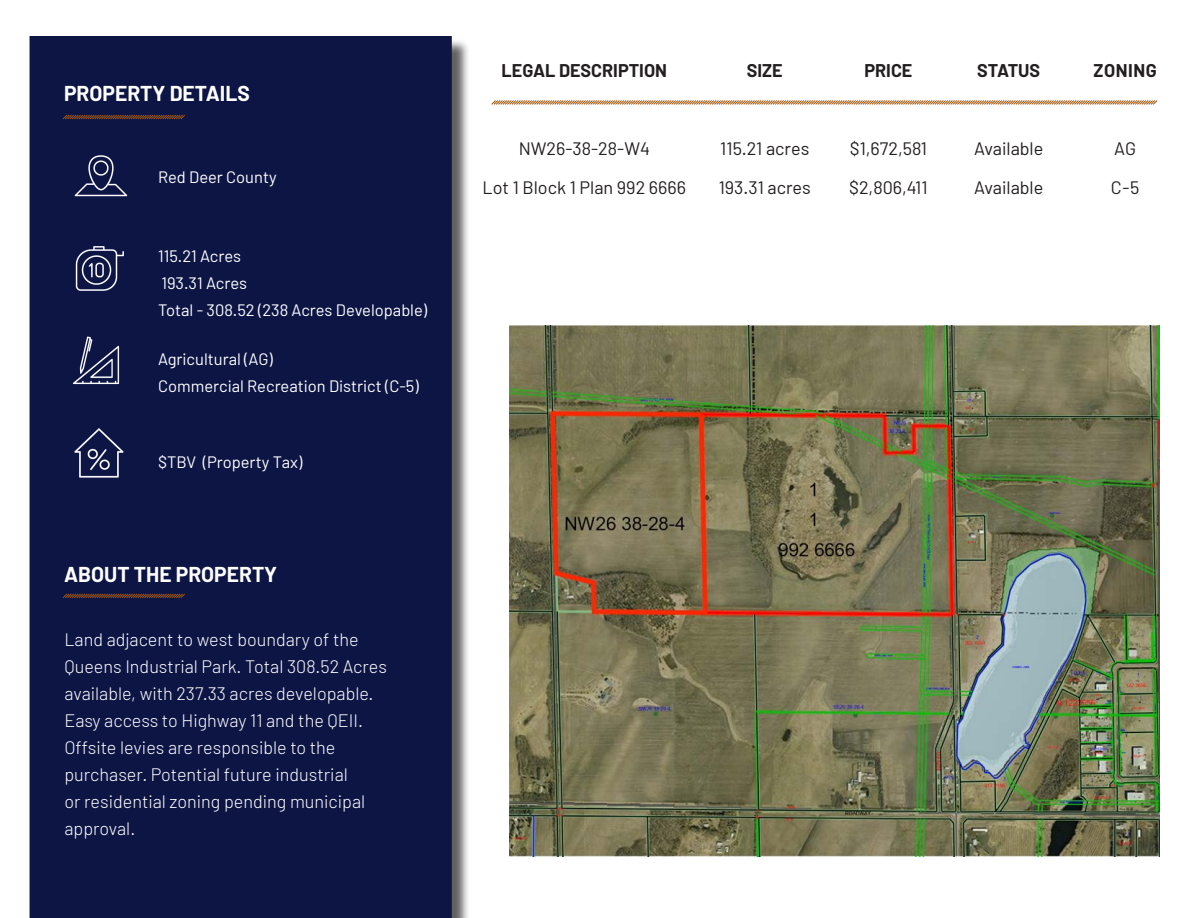
<style>
.page{position:relative;width:1188px;height:918px;background:#fff}
.page>*{position:absolute;margin:0;border:0;box-sizing:border-box;transform-origin:0 0}
.t1{font:700 21px "Barlow";color:#fff}
.t2{font:300 18px/27px "Barlow";color:#fff}
.t3{font:18px "Barlow";color:#231f20}
.t4{font:700 18px "Barlow";color:#231f20}
.t5{font:16.5px "Barlow";color:#fff}
</style>
<div class="page">
<div style="left:32px;top:39px;width:438px;height:879px;background:#231f20;opacity:.75"></div>
<div style="left:30px;top:36px;width:422px;height:882px;background:#0d1545;border:2px solid #00093c"></div>
<img style="left:75px;top:246px;width:49px;height:45px">
<img style="left:72px;top:336px;width:48px;height:49px">
<img style="left:74px;top:428px;width:50px;height:50px">
<img style="left:74px;top:155px;width:54px;height:42px">
<svg style="left:62px;top:593px;width:123px;height:5px"></svg>
<svg style="left:62px;top:115px;width:123px;height:5px"></svg>
<img style="left:509px;top:326px;width:650px;height:531px">
<svg style="left:491px;top:100px;width:667px;height:5px;background:#d1ab87"></svg>
<p class="t1" style="left:64px;top:80px;width:187px">PROPERTY DETAILS</p>
<p class="t5" style="left:158px;top:166px;width:120px">Red Deer County</p>
<p class="t5" style="left:158px;top:246px;width:85px">115.21 Acres</p>
<p class="t5" style="left:161px;top:273px;width:87px">193.31 Acres</p>
<p class="t5" style="left:158px;top:300px;width:271px">Total - 308.52 (238 Acres Developable)</p>
<p class="t5" style="left:158px;top:349px;width:116px">Agricultural (AG)</p>
<p class="t5" style="left:158px;top:376px;width:262px">Commercial Recreation District (C-5)</p>
<p class="t5" style="left:158px;top:452px;width:146px">$TBV (Property Tax)</p>
<p class="t1" style="left:64px;top:561px;width:215px">ABOUT THE PROPERTY</p>
<p class="t2" style="left:64px;top:625px;width:324px">Land adjacent to west boundary of the Queens Industrial Park. Total 308.52 Acres available, with 237.33 acres developable.<br>Easy access to Highway 11 and the QEII.<br>Offsite levies are responsible to the purchaser. Potential future industrial<br>or residential zoning pending municipal approval.</p>
<p class="t4" style="left:502px;top:60px;width:167px">LEGAL DESCRIPTION</p>
<p class="t4" style="left:747px;top:60px;width:37px">SIZE</p>
<p class="t4" style="left:865px;top:60px;width:49px">PRICE</p>
<p class="t4" style="left:977px;top:60px;width:64px">STATUS</p>
<p class="t4" style="left:1094px;top:60px;width:65px">ZONING</p>
<p class="t3" style="left:519px;top:138px;width:133px">NW26-38-28-W4</p>
<p class="t3" style="left:720px;top:138px;width:91px">115.21 acres</p>
<p class="t3" style="left:850px;top:138px;width:79px">$1,672,581</p>
<p class="t3" style="left:974px;top:138px;width:71px">Available</p>
<p class="t3" style="left:1114px;top:138px;width:24px">AG</p>
<p class="t3" style="left:483px;top:177px;width:205px">Lot 1 Block 1 Plan 992 6666</p>
<p class="t3" style="left:719px;top:177px;width:94px">193.31 acres</p>
<p class="t3" style="left:849px;top:177px;width:80px">$2,806,411</p>
<p class="t3" style="left:974px;top:177px;width:71px">Available</p>
<p class="t3" style="left:1111px;top:177px;width:30px">C-5</p>
</div>
